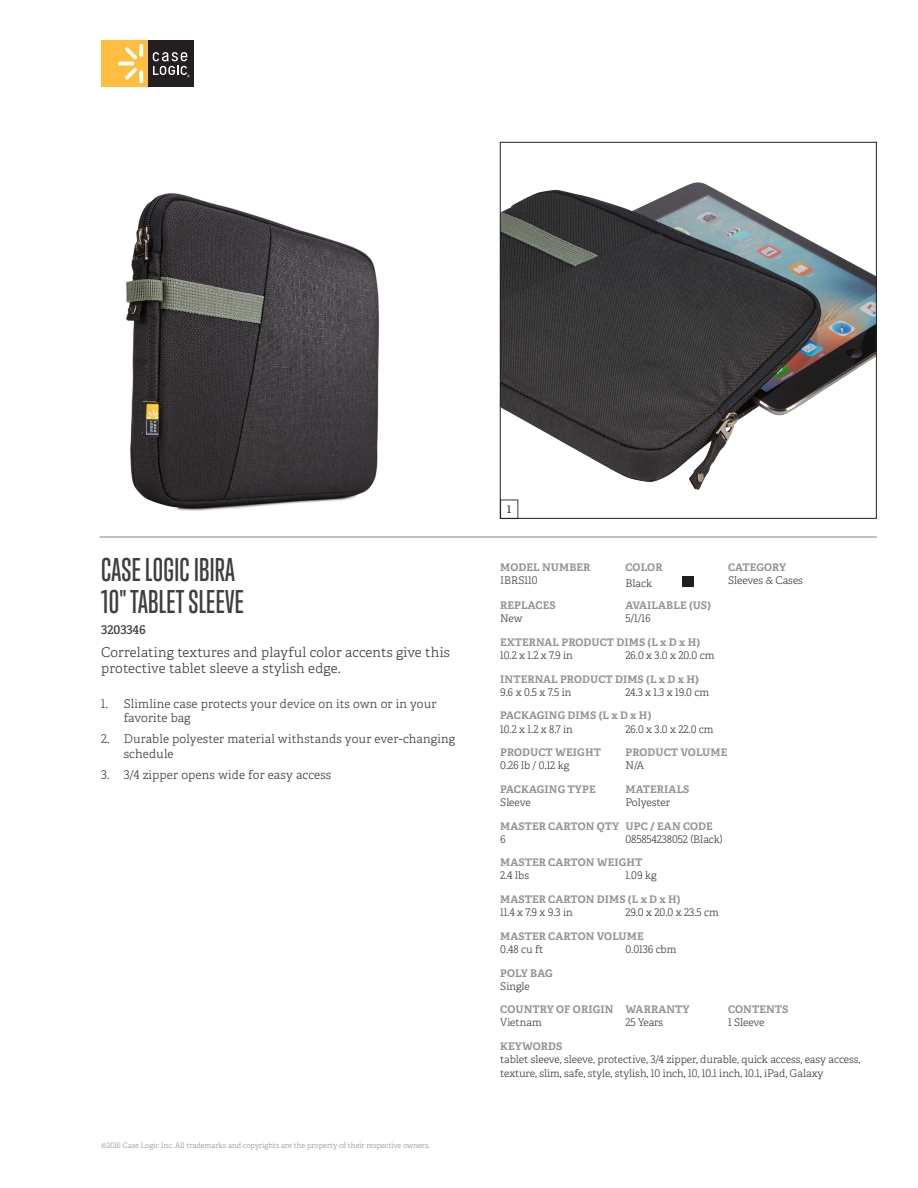
<style>
.page{position:relative;width:918px;height:1188px;background:#fff}
.page>*{position:absolute;margin:0;border:0;box-sizing:border-box;transform-origin:0 0}
.Product_Name_-_large{font:500 30px/31.5px "Trump Gothic Pro";letter-spacing:.01em;color:#3e3e3f}
.Intro_Product_Subhea{font:13.5px/16.2px "Adelle PE Lt";letter-spacing:.015em;color:#3e3e3f}
.t1{font:12px/14.4px "Adelle PE Lt";letter-spacing:.015em;color:#3e3e3f}
.Product_Code{font:12px "Adelle PE Sb";letter-spacing:-.005em;color:#3e3e3f}
.CL_Attribute{font:10.5px/13.5px "Adelle PE Lt";color:#3e3e3f}
.CL_AttributeName{font:700 10.5px "Adelle PE";letter-spacing:.01em;color:#939598}
.Number_in_Box{font:10.5px "Adelle PE Sb";color:#3e3e3f}
.t2{font:7.5px "Adelle PE Lt";color:#939598}
</style>
<div class="page">
<div style="left:147px;top:40px;width:46px;height:47px;background:#231f20"></div>
<div style="left:101px;top:40px;width:46px;height:47px;background:#ffbe3f"></div>
<svg style="left:118px;top:44px;width:25px;height:39px"></svg>
<svg style="left:153px;top:52px;width:37px;height:25px"></svg>
<hr style="left:100px;top:537px;width:777px;height:1px;background:#808285">
<div style="left:682px;top:576px;width:12px;height:11px;background:#231f20"></div>
<img style="left:126px;top:193px;width:254px;height:318px">
<img style="left:502px;top:182px;width:373px;height:330px">
<div style="left:500px;top:142px;width:377px;height:377px;border:1px solid #231f20"></div>
<p class="Product_Name_-_large" style="left:101px;top:555px;width:144px">CASE LOGIC IBIRA<br>10" TABLET SLEEVE</p>
<p class="Product_Code" style="left:101px;top:621px;width:46px">3203346</p>
<p class="Intro_Product_Subhea" style="left:101px;top:644px;width:350px">Correlating textures and playful color accents give this protective tablet sleeve a stylish edge.</p>
<p class="t1" style="left:124px;top:696px;width:314px;text-indent:-22px">1. Slimline case protects your device on its own or in your favorite bag</p>
<p class="t1" style="left:124px;top:732px;width:333px;text-indent:-22px">2. Durable polyester material withstands your ever-changing schedule</p>
<p class="t1" style="left:101px;top:767px;width:232px">3. 3/4 zipper opens wide for easy access</p>
<p class="t2" style="left:101px;top:1140px;width:330px">©2016 Case Logic Inc. All trademarks and copyrights are the property of their respective owners.</p>
<p class="Number_in_Box" style="left:507px;top:502px;width:5px">1</p>
<p class="CL_AttributeName" style="left:500px;top:560px;width:92px">MODEL NUMBER</p>
<p class="CL_AttributeName" style="left:625px;top:560px;width:39px">COLOR</p>
<p class="CL_AttributeName" style="left:728px;top:560px;width:60px">CATEGORY</p>
<p class="CL_Attribute" style="left:500px;top:573px;width:39px">IBRS110</p>
<p class="CL_Attribute" style="left:625px;top:576px;width:28px">Black</p>
<p class="CL_Attribute" style="left:728px;top:573px;width:76px">Sleeves &amp; Cases</p>
<p class="CL_AttributeName" style="left:500px;top:598px;width:57px">REPLACES</p>
<p class="CL_AttributeName" style="left:625px;top:598px;width:87px">AVAILABLE (US)</p>
<p class="CL_Attribute" style="left:500px;top:612px;width:24px">New</p>
<p class="CL_Attribute" style="left:625px;top:612px;width:27px">5/1/16</p>
<p class="CL_AttributeName" style="left:500px;top:635px;width:202px">EXTERNAL PRODUCT DIMS (L x D x H)</p>
<p class="CL_Attribute" style="left:500px;top:648px;width:74px">10.2 x 1.2 x 7.9 in</p>
<p class="CL_Attribute" style="left:625px;top:648px;width:90px">26.0 x 3.0 x 20.0 cm</p>
<p class="CL_AttributeName" style="left:500px;top:671px;width:200px">INTERNAL PRODUCT DIMS (L x D x H)</p>
<p class="CL_Attribute" style="left:500px;top:685px;width:73px">9.6 x 0.5 x 7.5 in</p>
<p class="CL_Attribute" style="left:625px;top:685px;width:85px">24.3 x 1.3 x 19.0 cm</p>
<p class="CL_AttributeName" style="left:500px;top:708px;width:153px">PACKAGING DIMS (L x D x H)</p>
<p class="CL_Attribute" style="left:500px;top:722px;width:74px">10.2 x 1.2 x 8.7 in</p>
<p class="CL_Attribute" style="left:625px;top:722px;width:90px">26.0 x 3.0 x 22.0 cm</p>
<p class="CL_AttributeName" style="left:500px;top:745px;width:102px">PRODUCT WEIGHT</p>
<p class="CL_AttributeName" style="left:625px;top:745px;width:103px">PRODUCT VOLUME</p>
<p class="CL_Attribute" style="left:500px;top:759px;width:71px">0.26 lb / 0.12 kg</p>
<p class="CL_Attribute" style="left:625px;top:759px;width:20px">N/A</p>
<p class="CL_AttributeName" style="left:500px;top:782px;width:97px">PACKAGING TYPE</p>
<p class="CL_AttributeName" style="left:625px;top:782px;width:66px">MATERIALS</p>
<p class="CL_Attribute" style="left:500px;top:795px;width:32px">Sleeve</p>
<p class="CL_Attribute" style="left:625px;top:795px;width:46px">Polyester</p>
<p class="CL_AttributeName" style="left:500px;top:818px;width:121px">MASTER CARTON QTY</p>
<p class="CL_AttributeName" style="left:625px;top:818px;width:89px">UPC / EAN CODE</p>
<p class="CL_Attribute" style="left:500px;top:832px;width:7px">6</p>
<p class="CL_Attribute" style="left:625px;top:832px;width:99px">085854238052 (Black)</p>
<p class="CL_AttributeName" style="left:500px;top:855px;width:144px">MASTER CARTON WEIGHT</p>
<p class="CL_Attribute" style="left:500px;top:869px;width:30px">2.4 lbs</p>
<p class="CL_Attribute" style="left:625px;top:869px;width:33px">1.09 kg</p>
<p class="CL_AttributeName" style="left:500px;top:892px;width:182px">MASTER CARTON DIMS (L x D x H)</p>
<p class="CL_Attribute" style="left:500px;top:905px;width:74px">11.4 x 7.9 x 9.3 in</p>
<p class="CL_Attribute" style="left:625px;top:905px;width:95px">29.0 x 20.0 x 23.5 cm</p>
<p class="CL_AttributeName" style="left:500px;top:928px;width:145px">MASTER CARTON VOLUME</p>
<p class="CL_Attribute" style="left:500px;top:942px;width:45px">0.48 cu ft</p>
<p class="CL_Attribute" style="left:625px;top:942px;width:52px">0.0136 cbm</p>
<p class="CL_AttributeName" style="left:500px;top:965px;width:54px">POLY BAG</p>
<p class="CL_Attribute" style="left:500px;top:979px;width:31px">Single</p>
<p class="CL_AttributeName" style="left:500px;top:1002px;width:115px">COUNTRY OF ORIGIN</p>
<p class="CL_AttributeName" style="left:625px;top:1002px;width:66px">WARRANTY</p>
<p class="CL_AttributeName" style="left:728px;top:1002px;width:62px">CONTENTS</p>
<p class="CL_Attribute" style="left:500px;top:1016px;width:43px">Vietnam</p>
<p class="CL_Attribute" style="left:625px;top:1016px;width:39px">25 Years</p>
<p class="CL_Attribute" style="left:728px;top:1016px;width:38px">1 Sleeve</p>
<p class="CL_AttributeName" style="left:500px;top:1039px;width:64px">KEYWORDS</p>
<p class="CL_Attribute" style="left:500px;top:1052px;width:362px">tablet sleeve, sleeve, protective, 3/4 zipper, durable, quick access, easy access, texture, slim, safe, style, stylish, 10 inch, 10, 10.1 inch, 10.1, iPad, Galaxy</p>
</div>
